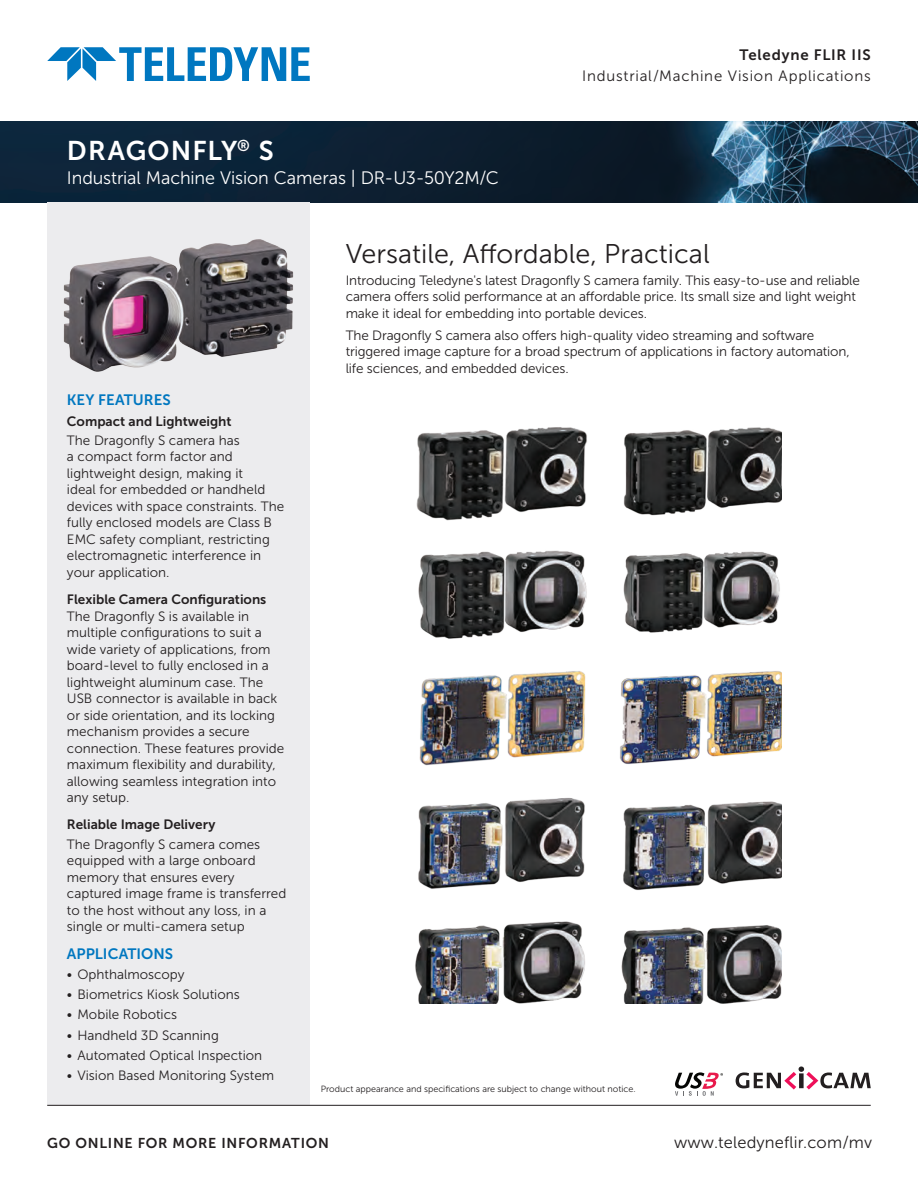
<style>
.page{position:relative;width:918px;height:1188px;background:#fff}
.page>*{position:absolute;margin:0;border:0;box-sizing:border-box;transform-origin:0 0}
.t1{font:27px "Museo Sans 300";color:#231f20}
.t2{font:27px "Museo Sans 700";letter-spacing:.04em;color:#fff}
.t3{font:18px "Museo Sans 300";letter-spacing:-.005em;color:#fff}
.t4{font:16.5px "Museo Sans 300";letter-spacing:.01em;color:#231f20}
.t5{font:15px "Museo Sans 300";letter-spacing:.05em;color:#231f20}
.t6{font:15px "Museo Sans 700";letter-spacing:.005em;color:#0077c0}
.t7{font:15px "Museo Sans 700";letter-spacing:.05em;color:#231f20}
.t8{font:14.25px "Museo Sans 700";letter-spacing:.055em;color:#231f20}
.t9{font:13.5px/16.5px "Museo Sans 300";color:#231f20}
.t10{font:13.5px "Museo Sans 700";color:#231f20}
.t11{font:9px "Museo Sans 300";color:#231f20}
</style>
<div class="page">
<svg style="left:47px;top:47px;width:263px;height:34px"></svg>
<img style="left:0;top:121px;width:918px;height:81px">
<div style="left:47px;top:202px;width:263px;height:904px;background:#ececee"></div>
<img style="left:63px;top:239px;width:231px;height:133px">
<hr style="left:47px;top:1105px;width:824px;height:1px;background:#231f20">
<img style="left:415px;top:427px;width:367px;height:576px">
<svg style="left:675px;top:1072px;width:48px;height:24px"></svg>
<svg style="left:736px;top:1066px;width:135px;height:24px"></svg>
<h1 class="t2" style="left:67px;top:136px;width:208px">DRAGONFLY<sup>®</sup> S</h1>
<h2 class="t3" style="left:67px;top:168px;width:434px">Industrial Machine Vision Cameras | DR-U3-50Y2M/C</h2>
<p class="t7" style="left:740px;top:46px;width:133px">Teledyne FLIR IIS</p>
<p class="t5" style="left:582px;top:67px;width:290px">Industrial/Machine Vision Applications</p>
<p class="t6" style="left:67px;top:392px;width:105px">KEY FEATURES</p>
<p class="t10" style="left:67px;top:414px;width:166px">Compact and Lightweight</p>
<p class="t9" style="left:67px;top:432px;width:219px">The Dragonfly S camera has<br>a compact form factor and lightweight design, making it<br>ideal for embedded or handheld devices with space constraints. The fully enclosed models are Class B<br>EMC safety compliant, restricting electromagnetic interference in your application.</p>
<p class="t10" style="left:67px;top:592px;width:201px">Flexible Camera Configurations</p>
<p class="t9" style="left:67px;top:608px;width:219px">The Dragonfly S is available in multiple configurations to suit a wide variety of applications, from board-level to fully enclosed in a lightweight aluminum case. The<br>USB connector is available in back or side orientation, and its locking mechanism provides a secure connection. These features provide maximum flexibility and durability, allowing seamless integration into any setup.</p>
<p class="t10" style="left:67px;top:817px;width:150px">Reliable Image Delivery</p>
<p class="t9" style="left:67px;top:836px;width:221px">The Dragonfly S camera comes equipped with a large onboard memory that ensures every captured image frame is transferred to the host without any loss, in a single or multi-camera setup</p>
<p class="t6" style="left:67px;top:945px;width:108px">APPLICATIONS</p>
<p class="t9" style="left:67px;top:966px;width:119px">• Ophthalmoscopy</p>
<p class="t9" style="left:67px;top:986px;width:174px">• Biometrics Kiosk Solutions</p>
<p class="t9" style="left:67px;top:1007px;width:112px">• Mobile Robotics</p>
<p class="t9" style="left:67px;top:1027px;width:153px">• Handheld 3D Scanning</p>
<p class="t9" style="left:67px;top:1047px;width:197px">• Automated Optical Inspection</p>
<p class="t9" style="left:67px;top:1067px;width:209px">• Vision Based Monitoring System</p>
<h1 class="t1" style="left:346px;top:239px;width:365px">Versatile, Affordable, Practical</h1>
<p class="t9" style="left:346px;top:272px;width:516px">Introducing Teledyne's latest Dragonfly S camera family. This easy-to-use and reliable camera offers solid performance at an affordable price. Its small size and light weight make it ideal for embedding into portable devices.</p>
<p class="t9" style="left:346px;top:327px;width:505px">The Dragonfly S camera also offers high-quality video streaming and software triggered image capture for a broad spectrum of applications in factory automation, life sciences, and embedded devices.</p>
<p class="t11" style="left:321px;top:1084px;width:317px">Product appearance and specifications are subject to change without notice.</p>
<p class="t8" style="left:47px;top:1135px;width:283px">GO ONLINE FOR MORE INFORMATION</p>
<p class="t4" style="left:674px;top:1133px;width:200px">www.teledyneflir.com/mv</p>
</div>
